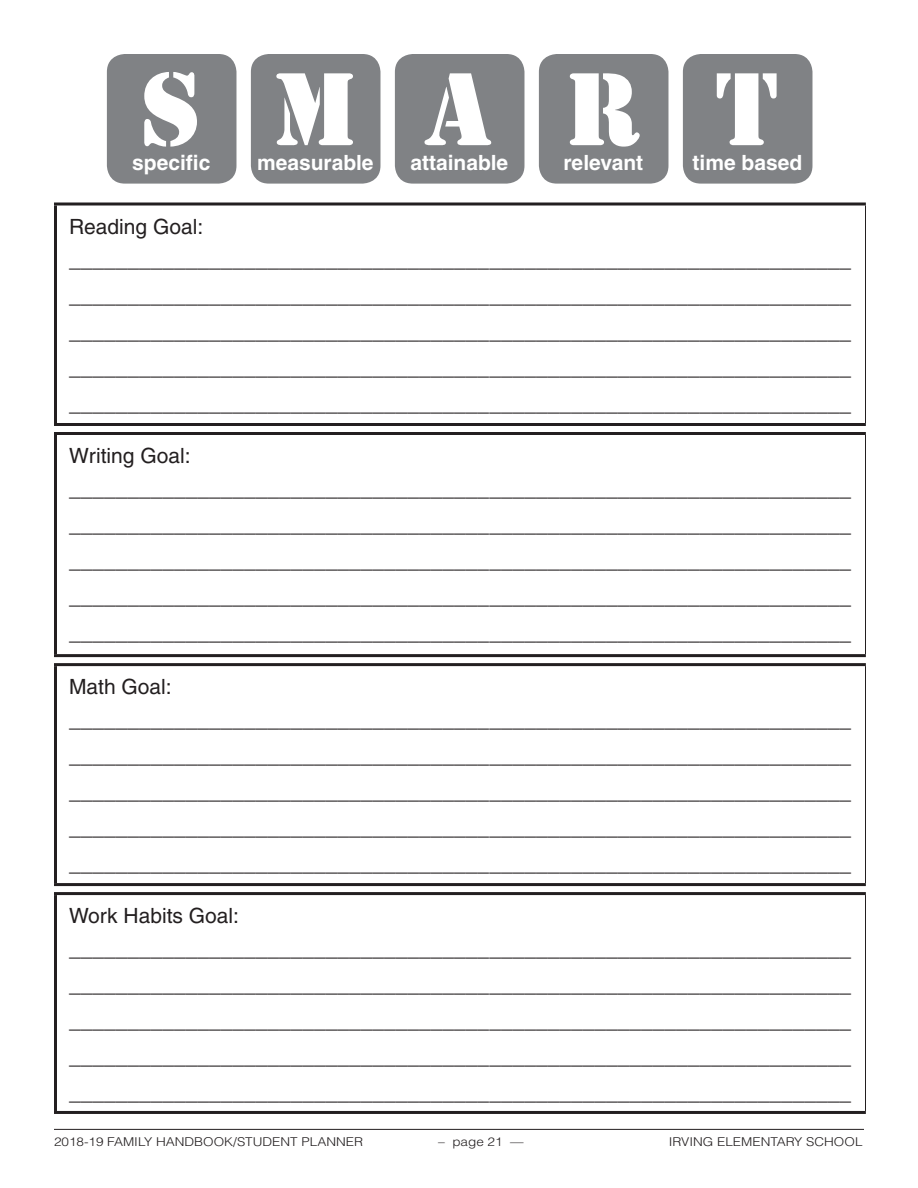
<style>
.page{position:relative;width:918px;height:1188px;background:#fff}
.page>*{position:absolute;margin:0;border:0;box-sizing:border-box;transform-origin:0 0}
.t1{font:96px "Stencil";color:#fff}
.t2{font:21px/36px "Helvetica";color:#231f20}
.t3{font:700 21px "Helvetica";color:#fff}
.t4{font:300 12.15px "Helvetica";color:#231f20;scale:1.11 1}
</style>
<div class="page">
<hr style="left:54px;top:1129px;width:810px;height:1px;background:#231f20">
<div style="left:107px;top:54px;width:129px;height:130px;background:#808285;border-radius:18px"></div>
<div style="left:251px;top:54px;width:129px;height:130px;background:#808285;border-radius:18px"></div>
<div style="left:395px;top:54px;width:129px;height:130px;background:#808285;border-radius:18px"></div>
<div style="left:539px;top:54px;width:129px;height:130px;background:#808285;border-radius:18px"></div>
<div style="left:683px;top:54px;width:129px;height:130px;background:#808285;border-radius:18px"></div>
<hr style="left:865px;top:206px;width:1px;height:217px;background:#231f20">
<svg style="left:54px;top:202px;width:812px;height:4px"></svg>
<hr style="left:54px;top:206px;width:3px;height:217px;background:#231f20">
<hr style="left:54px;top:423px;width:812px;height:3px;background:#231f20">
<hr style="left:865px;top:435px;width:1px;height:219px;background:#231f20">
<hr style="left:54px;top:432px;width:812px;height:3px;background:#231f20">
<hr style="left:54px;top:435px;width:3px;height:219px;background:#231f20">
<hr style="left:54px;top:654px;width:812px;height:3px;background:#231f20">
<hr style="left:865px;top:666px;width:1px;height:217px;background:#231f20">
<hr style="left:54px;top:663px;width:812px;height:3px;background:#231f20">
<hr style="left:54px;top:666px;width:3px;height:217px;background:#231f20">
<hr style="left:54px;top:883px;width:812px;height:3px;background:#231f20">
<hr style="left:865px;top:895px;width:1px;height:216px;background:#231f20">
<hr style="left:54px;top:892px;width:812px;height:3px;background:#231f20">
<hr style="left:54px;top:895px;width:3px;height:216px;background:#231f20">
<hr style="left:54px;top:1111px;width:812px;height:3px;background:#231f20">
<h1 class="t1" style="left:140px;top:47px;width:62px">S</h1>
<p class="t3" style="left:132px;top:150px;width:80px">specific</p>
<h1 class="t1" style="left:272px;top:47px;width:86px">M</h1>
<p class="t3" style="left:257px;top:150px;width:118px">measurable</p>
<h1 class="t1" style="left:425px;top:47px;width:68px">A</h1>
<p class="t3" style="left:410px;top:150px;width:99px">attainable</p>
<h1 class="t1" style="left:565px;top:47px;width:77px">R</h1>
<p class="t3" style="left:563px;top:150px;width:81px">relevant</p>
<h1 class="t1" style="left:715px;top:47px;width:65px">T</h1>
<p class="t3" style="left:693px;top:150px;width:111px">time based</p>
<p class="t2" style="left:69px;top:210px;width:784px;line-height:33px">Reading Goal: ___________________________________________________________________</p>
<p class="t2" style="left:69px;top:277px;width:784px;text-align:justify">___________________________________________________________________ ___________________________________________________________________ ___________________________________________________________________ ___________________________________________________________________</p>
<p class="t2" style="left:69px;top:439px;width:784px;line-height:33px">Writing Goal: ___________________________________________________________________</p>
<p class="t2" style="left:69px;top:507px;width:784px;text-align:justify">___________________________________________________________________ ___________________________________________________________________ ___________________________________________________________________ ___________________________________________________________________</p>
<p class="t2" style="left:69px;top:670px;width:784px;line-height:33px">Math Goal: ___________________________________________________________________</p>
<p class="t2" style="left:69px;top:738px;width:784px;text-align:justify">___________________________________________________________________ ___________________________________________________________________ ___________________________________________________________________ ___________________________________________________________________</p>
<p class="t2" style="left:69px;top:899px;width:784px;line-height:33px">Work Habits Goal: ___________________________________________________________________</p>
<p class="t2" style="left:69px;top:967px;width:784px;text-align:justify">___________________________________________________________________ ___________________________________________________________________ ___________________________________________________________________ ___________________________________________________________________</p>
<p class="t4" style="left:54px;top:1134px;width:280px">2018-19 FAMILY HANDBOOK/STUDENT PLANNER</p>
<p class="t4" style="left:438px;top:1134px;width:79px">– page 21 —</p>
<p class="t4" style="left:669px;top:1134px;width:176px">IRVING ELEMENTARY SCHOOL</p>
</div>
